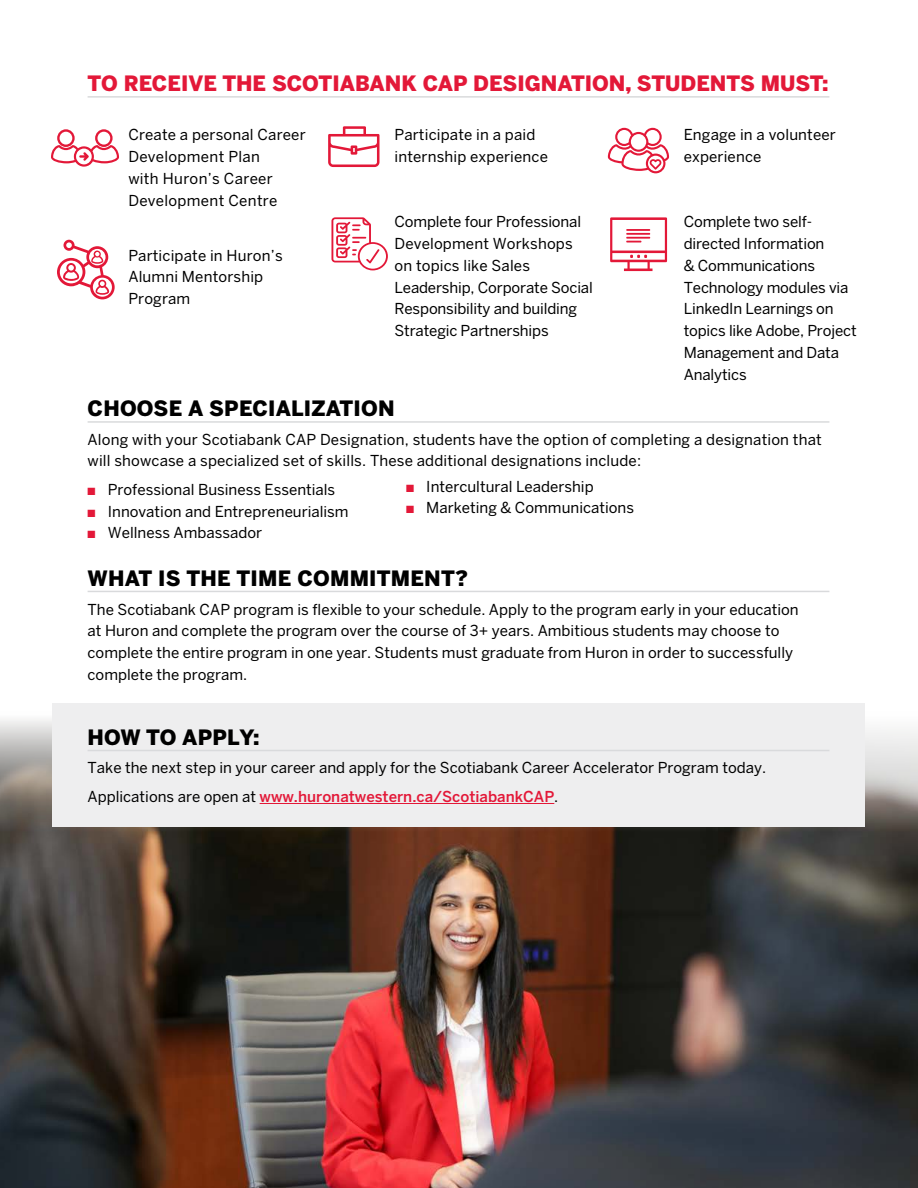
<style>
.page{position:relative;width:918px;height:1188px;background:#fff}
.page>*{position:absolute;margin:0;border:0;box-sizing:border-box;transform-origin:0 0}
.P_-_Body_Copy{font:900 21px "Benton Sans";letter-spacing:.01em;color:#000}
.P_-_Body_Copy-2{font:900 21px "Benton Sans";color:#e31838}
.P_-_Body_Copy-3{font:15px/21.8px "Benton Sans";color:#000}
.P_-_Body_Copy-4{font:15px/21.8px "Benton Sans";letter-spacing:.02em;color:#000}
.P_-_Body_Copy-5{font:500 15px "Benton Sans";color:#e31838}
.s1{color:#e31838}
.s2{font-weight:400;color:#000}
</style>
<div class="page">
<img style="left:0;top:712px;width:918px;height:476px">
<div style="left:53px;top:703px;width:812px;height:124px;background:#eeeeef"></div>
<svg style="left:328px;top:126px;width:51px;height:41px"></svg>
<svg style="left:57px;top:240px;width:58px;height:59px"></svg>
<svg style="left:331px;top:217px;width:57px;height:53px"></svg>
<svg style="left:610px;top:217px;width:57px;height:54px"></svg>
<svg style="left:608px;top:128px;width:61px;height:45px"></svg>
<svg style="left:51px;top:129px;width:68px;height:38px"></svg>
<hr style="left:88px;top:421px;width:741px;height:2px;background:#d9dadc">
<hr style="left:88px;top:96px;width:741px;height:2px;background:#d9dadc">
<hr style="left:88px;top:591px;width:741px;height:1px;background:#d9dadc">
<hr style="left:88px;top:750px;width:741px;height:1px;background:#d9dadc">
<hr style="left:260px;top:803px;width:294px;height:1px;background:#e31838">
<p class="P_-_Body_Copy-2" style="left:88px;top:71px;width:742px">TO RECEIVE THE SCOTIABANK CAP DESIGNATION, STUDENTS MUST:</p>
<p class="P_-_Body_Copy-4" style="left:128px;top:124px;width:179px">Create a personal Career<br>Development Plan<br>with Huron’s Career<br>Development Centre</p>
<p class="P_-_Body_Copy-3" style="left:394px;top:124px;width:155px">Participate in a paid internship experience</p>
<p class="P_-_Body_Copy-3" style="left:684px;top:124px;width:154px">Engage in a volunteer experience</p>
<p class="P_-_Body_Copy-3" style="left:128px;top:244px;width:156px">Participate in Huron’s<br>Alumni Mentorship<br>Program</p>
<p class="P_-_Body_Copy-3" style="left:394px;top:211px;width:200px">Complete four Professional<br>Development Workshops on topics like Sales<br>Leadership, Corporate Social<br>Responsibility and building<br>Strategic Partnerships</p>
<p class="P_-_Body_Copy-3" style="left:684px;top:211px;width:174px">Complete two self&shy;directed Information<br>&amp; Communications<br>Technology modules via<br>LinkedIn Learnings on topics like Adobe, Project<br>Management and Data<br>Analytics</p>
<p class="P_-_Body_Copy" style="left:88px;top:396px;width:309px">CHOOSE A SPECIALIZATION</p>
<p class="P_-_Body_Copy-3" style="left:88px;top:428px;width:736px">Along with your Scotiabank CAP Designation, students have the option of completing a designation that will showcase a specialized set of skills. These additional designations include:</p>
<p class="P_-_Body_Copy-3" style="left:88px;top:478px;width:249px"><span class="s1">■</span> Professional Business Essentials</p>
<p class="P_-_Body_Copy-3" style="left:88px;top:500px;width:263px"><span class="s1">■</span> Innovation and Entrepreneurialism</p>
<p class="P_-_Body_Copy-3" style="left:88px;top:522px;width:176px"><span class="s1">■</span> Wellness Ambassador</p>
<p class="P_-_Body_Copy-3" style="left:406px;top:475px;width:189px"><span class="s1">■</span> Intercultural Leadership</p>
<p class="P_-_Body_Copy-3" style="left:406px;top:497px;width:230px"><span class="s1">■</span> Marketing &amp; Communications</p>
<p class="P_-_Body_Copy" style="left:88px;top:566px;width:382px">WHAT IS THE TIME COMMITMENT?</p>
<p class="P_-_Body_Copy-3" style="left:88px;top:598px;width:713px">The Scotiabank CAP program is flexible to your schedule. Apply to the program early in your education at Huron and complete the program over the course of 3+ years. Ambitious students may choose to complete the entire program in one year. Students must graduate from Huron in order to successfully complete the program.</p>
<p class="P_-_Body_Copy" style="left:88px;top:724px;width:173px">HOW TO APPLY:</p>
<p class="P_-_Body_Copy-3" style="left:88px;top:756px;width:680px">Take the next step in your career and apply for the Scotiabank Career Accelerator Program today.</p>
<p class="P_-_Body_Copy-5" style="left:88px;top:787px;width:472px"><span class="s2">Applications are open at</span> www.huronatwestern.ca/ScotiabankCAP<span class="s2">.</span></p>
</div>
